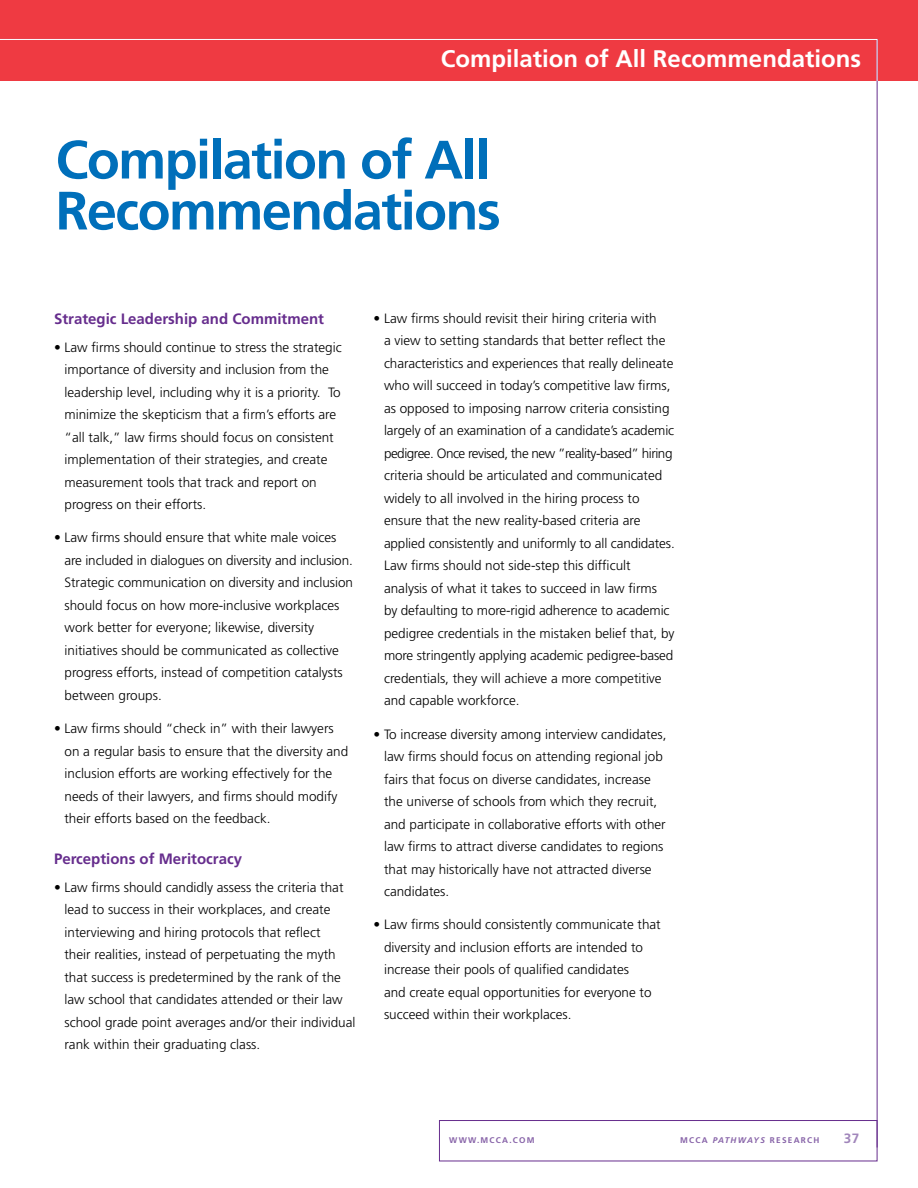
<style>
.page{position:relative;width:918px;height:1188px;background:#fff}
.page>*{position:absolute;margin:0;border:0;box-sizing:border-box;transform-origin:0 0}
.t1{font:700 54px/51px "Frutiger";letter-spacing:-.03em;color:#006fba}
.t2{font:700 24px "Frutiger";color:#fff}
.t3{font:700 15px "Frutiger";color:#662d8d}
.t4{font:300 13.5px/22.5px "Frutiger";color:#000}
.t5{font:700 13.5px "Frutiger";color:#a186bb}
.t6{font:700 8.25px "Frutiger";letter-spacing:.15em;color:#8763a8}
.s1{font-style:italic}
</style>
<div class="page">
<div style="left:0;top:0;width:918px;height:81px;background:#ef3a42"></div>
<svg style="left:0;top:39px;width:877px;height:42px"></svg>
<h2 class="t2" style="left:441px;top:44px;width:422px">Compilation of All Recommendations</h2>
<h1 class="t1" style="left:56px;top:134px;width:447px">Compilation of All<br>Recommendations</h1>
<p class="t3" style="left:54px;top:310px;width:272px">Strategic Leadership and Commitment</p>
<p class="t4" style="left:65px;top:336px;width:279px;text-indent:-11px">• Law firms should continue to stress the strategic importance of diversity and inclusion from the leadership level, including why it is a priority. To minimize the skepticism that a firm’s efforts are “all talk,” law firms should focus on consistent implementation of their strategies, and create measurement tools that track and report on progress on their efforts.</p>
<p class="t4" style="left:65px;top:526px;width:290px;text-indent:-11px">• Law firms should ensure that white male voices are included in dialogues on diversity and inclusion.<br>Strategic communication on diversity and inclusion should focus on how more-inclusive workplaces work better for everyone; likewise, diversity initiatives should be communicated as collective progress efforts, instead of competition catalysts between groups.</p>
<p class="t4" style="left:65px;top:717px;width:285px;text-indent:-11px">• Law firms should “check in” with their lawyers on a regular basis to ensure that the diversity and inclusion efforts are working effectively for the needs of their lawyers, and firms should modify their efforts based on the feedback.</p>
<p class="t3" style="left:54px;top:850px;width:190px">Perceptions of Meritocracy</p>
<p class="t4" style="left:65px;top:876px;width:292px;text-indent:-11px">• Law firms should candidly assess the criteria that lead to success in their workplaces, and create interviewing and hiring protocols that reflect<br>their realities, instead of perpetuating the myth that success is predetermined by the rank of the law school that candidates attended or their law school grade point averages and/or their individual rank within their graduating class.</p>
<p class="t4" style="left:384px;top:307px;width:292px;text-indent:-11px">• Law firms should revisit their hiring criteria with<br>a view to setting standards that better reflect the characteristics and experiences that really delineate who will succeed in today’s competitive law firms, as opposed to imposing narrow criteria consisting largely of an examination of a candidate’s academic pedigree. Once revised, the new ”reality-based” hiring criteria should be articulated and communicated widely to all involved in the hiring process to ensure that the new reality-based criteria are applied consistently and uniformly to all candidates.<br>Law firms should not side-step this difficult analysis of what it takes to succeed in law firms<br>by defaulting to more-rigid adherence to academic pedigree credentials in the mistaken belief that, by more stringently applying academic pedigree-based credentials, they will achieve a more competitive and capable workforce.</p>
<p class="t4" style="left:384px;top:723px;width:284px;text-indent:-11px">• To increase diversity among interview candidates, law firms should focus on attending regional job fairs that focus on diverse candidates, increase the universe of schools from which they recruit, and participate in collaborative efforts with other law firms to attract diverse candidates to regions that may historically have not attracted diverse candidates.</p>
<p class="t4" style="left:384px;top:913px;width:278px;text-indent:-11px">• Law firms should consistently communicate that diversity and inclusion efforts are intended to increase their pools of qualified candidates<br>and create equal opportunities for everyone to succeed within their workplaces.</p>
<p class="t6" style="left:449px;top:1135px;width:87px">www.MCCA.COM</p>
<p class="t6" style="left:680px;top:1135px;width:121px">MCCA <span class="s1">PATHWAYS</span> Researc</p>
<p class="t6" style="left:813px;top:1135px;width:7px">h</p>
<p class="t5" style="left:844px;top:1131px;width:17px">37</p>
</div>
